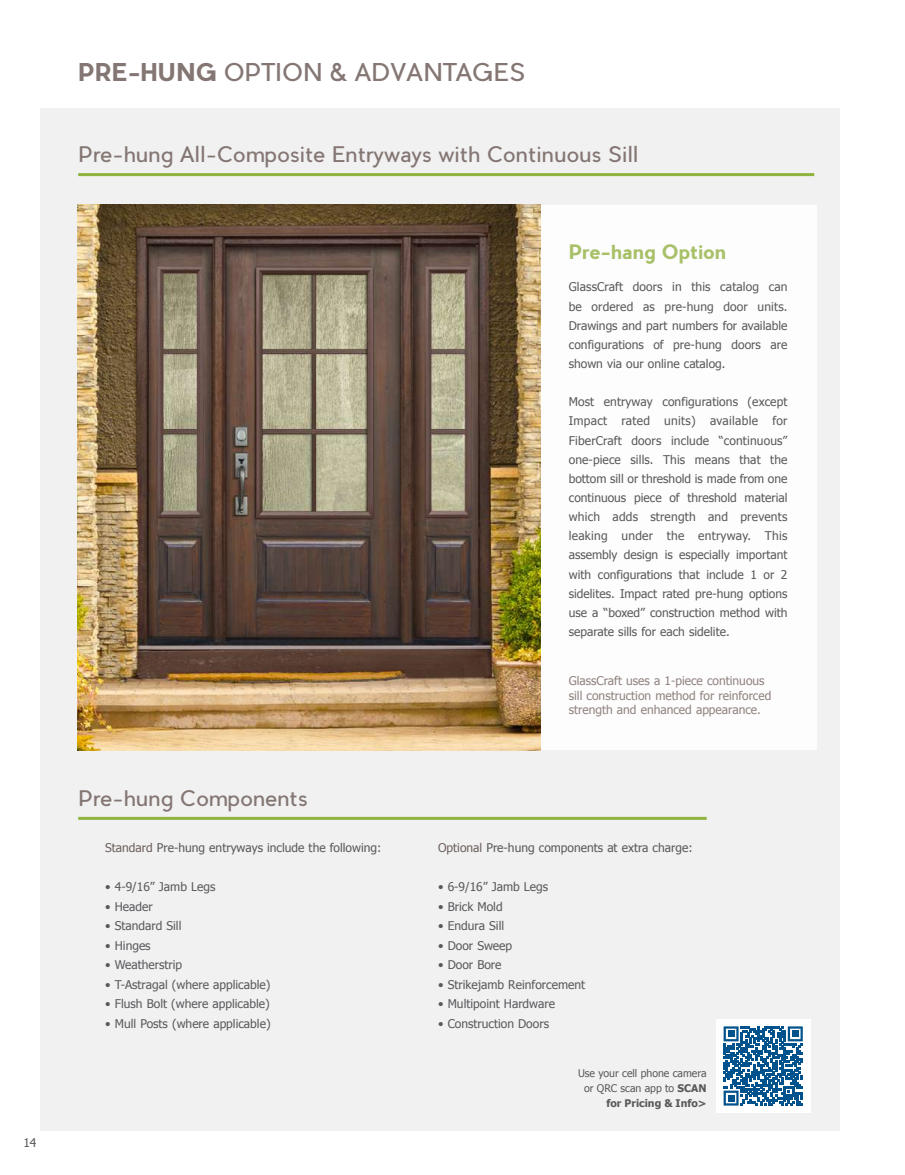
<style>
.page{position:relative;width:905px;height:1175px;background:#fff}
.page>*{position:absolute;margin:0;border:0;box-sizing:border-box;transform-origin:0 0}
.t1{font:24px "Pier Sans";color:#847673}
.t2{font:21px "Pier Sans";color:#847673}
.t3{font:700 19.5px "Pier Sans";color:#a8c169}
.t4{font:12px/19.2px "Tahoma";color:#58595b;text-align:justify}
.t5{font:12px/14.4px "Tahoma";color:#90827f}
.t6{font:10.5px/15px "Tahoma";color:#58595b;text-align:right}
.s1{font-weight:700}
.s2{color:#6e605d}
</style>
<div class="page">
<div style="left:40px;top:108px;width:799px;height:1022px;background:#f1f1f2"></div>
<hr style="left:78px;top:173px;width:736px;height:3px;background:#8eb33e">
<div style="left:540px;top:205px;width:276px;height:545px;background:#fff"></div>
<hr style="left:78px;top:817px;width:628px;height:3px;background:#8eb33e">
<img style="left:78px;top:205px;width:462px;height:545px">
<div style="left:716px;top:1019px;width:94px;height:94px;background:#fff"></div>
<svg style="left:723px;top:1026px;width:79px;height:79px"></svg>
<div style="left:727px;top:1030px;width:7px;height:7px;background:#00528d"></div>
<div style="left:792px;top:1030px;width:6px;height:7px;background:#00528d"></div>
<div style="left:727px;top:1094px;width:7px;height:7px;background:#00528d"></div>
<p class="t4" style="left:23px;top:1132px;width:15px">14</p>
<h1 class="t1" style="left:78px;top:57px;width:449px"><span class="s1">PRE-HUNG</span> OPTION &amp; ADVANTAGES</h1>
<h2 class="t2" style="left:78px;top:141px;width:562px">Pre-hung All-Composite Entryways with Continuous Sill</h2>
<h2 class="t2" style="left:78px;top:785px;width:231px">Pre-hung Components</h2>
<p class="t4" style="left:105px;top:837px;width:277px"><span class="s2">Standard</span> Pre-hung entryways include the following:</p>
<p class="t4" style="left:105px;top:876px;width:112px">• 4-9/16” Jamb Legs</p>
<p class="t4" style="left:105px;top:896px;width:49px">• Header</p>
<p class="t4" style="left:105px;top:915px;width:78px">• Standard Sill</p>
<p class="t4" style="left:105px;top:935px;width:47px">• Hinges</p>
<p class="t4" style="left:105px;top:954px;width:78px">• Weatherstrip</p>
<p class="t4" style="left:105px;top:974px;width:167px">• T-Astragal (where applicable)</p>
<p class="t4" style="left:105px;top:993px;width:166px">• Flush Bolt (where applicable)</p>
<p class="t4" style="left:105px;top:1013px;width:167px">• Mull Posts (where applicable)</p>
<h3 class="t3" style="left:569px;top:239px;width:159px">Pre-hang Option</h3>
<p class="t4" style="left:569px;top:277px;width:220px">GlassCraft doors in this catalog can be ordered as pre-hung door units.<br>Drawings and part numbers for available configurations of pre-hung doors are shown via our online catalog.</p>
<p class="t4" style="left:569px;top:392px;width:220px">Most entryway configurations (except Impact rated units) available for FiberCraft doors include “continuous” one-piece sills. This means that the bottom sill or threshold is made from one continuous piece of threshold material which adds strength and prevents leaking under the entryway. This assembly design is especially important with configurations that include 1 or 2 sidelites. Impact rated pre-hung options use a “boxed” construction method with separate sills for each sidelite.</p>
<p class="t5" style="left:569px;top:673px;width:204px">GlassCraft uses a 1-piece continuous sill construction method for reinforced strength and enhanced appearance.</p>
<p class="t4" style="left:438px;top:837px;width:256px"><span class="s2">Optional</span> Pre-hung components at extra charge:</p>
<p class="t4" style="left:438px;top:876px;width:112px">• 6-9/16” Jamb Legs</p>
<p class="t4" style="left:438px;top:896px;width:66px">• Brick Mold</p>
<p class="t4" style="left:438px;top:915px;width:68px">• Endura Sill</p>
<p class="t4" style="left:438px;top:935px;width:76px">• Door Sweep</p>
<p class="t4" style="left:438px;top:954px;width:65px">• Door Bore</p>
<p class="t4" style="left:438px;top:974px;width:148px">• Strikejamb Reinforcement</p>
<p class="t4" style="left:438px;top:993px;width:118px">• Multipoint Hardware</p>
<p class="t4" style="left:438px;top:1013px;width:112px">• Construction Doors</p>
<p class="t6" style="left:578px;top:1064px;width:130px">Use your cell phone camera or QRC scan app to <span class="s1">SCAN for Pricing &amp; Info&gt;</span></p>
</div>
